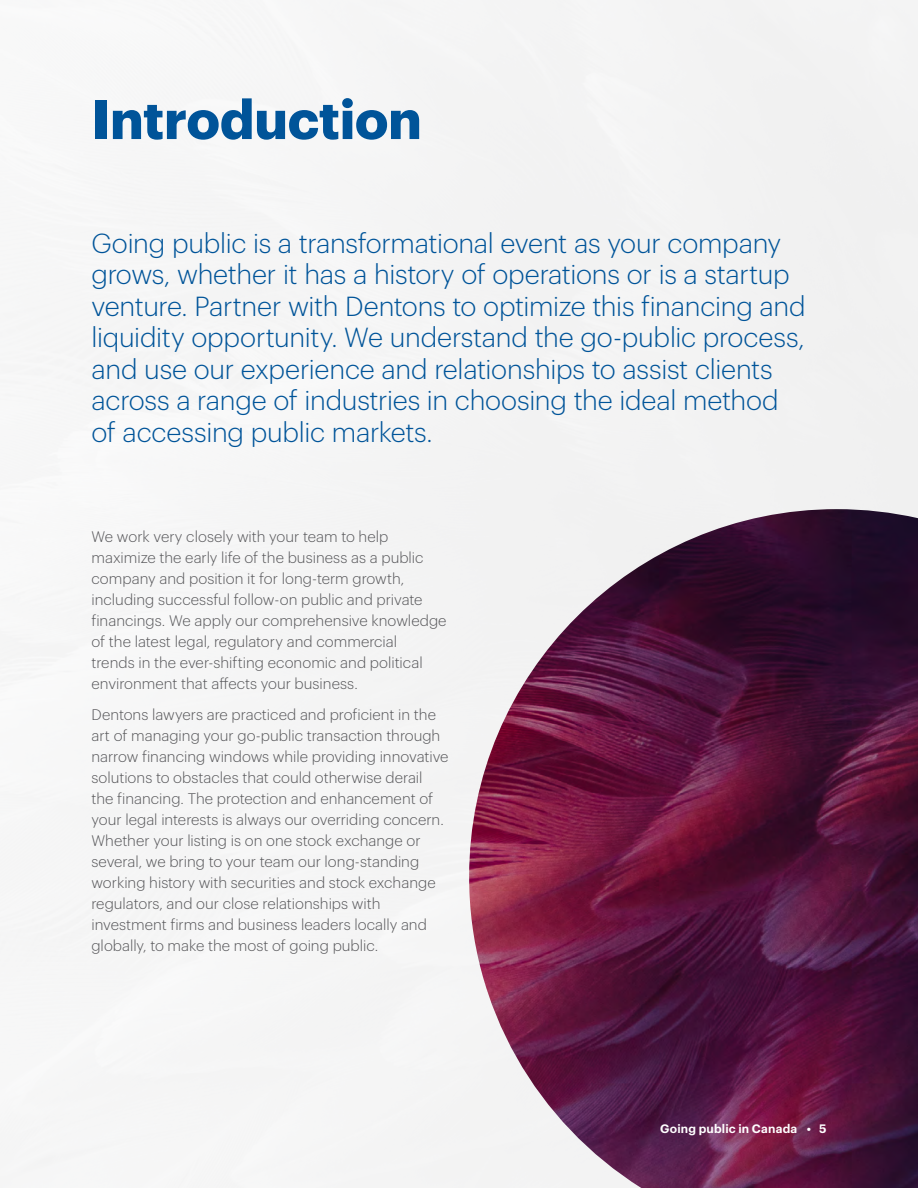
<style>
.page{position:relative;width:918px;height:1188px;background:#fff}
.page>*{position:absolute;margin:0;border:0;box-sizing:border-box;transform-origin:0 0}
.t1{font:700 54px "Dentons Sans";letter-spacing:-.005em;color:#005499}
.t2{font:300 27px/31.5px "Dentons Sans";letter-spacing:-.01em;color:#005499}
.t3{font:300 15px/21px "Dentons Sans";color:#565659}
.t4{font:600 12px "Dentons Sans";letter-spacing:.015em;color:#fff}
</style>
<div class="page">
<img style="left:469px;top:509px;width:449px;height:679px">
<h1 class="t1" style="left:92px;top:78px;width:332px">Introduction</h1>
<p class="t2" style="left:92px;top:225px;width:716px">Going public is a transformational event as your company grows, whether it has a history of operations or is a startup venture. Partner with Dentons to optimize this financing and liquidity opportunity. We understand the go-public process, and use our experience and relationships to assist clients across a range of industries in choosing the ideal method of accessing public markets.</p>
<p class="t3" style="left:92px;top:525px;width:357px">We work very closely with your team to help maximize the early life of the business as a public company and position it for long-term growth, including successful follow-on public and private financings. We apply our comprehensive knowledge of the latest legal, regulatory and commercial<br>trends in the ever-shifting economic and political environment that affects your business.</p>
<p class="t3" style="left:92px;top:703px;width:359px">Dentons lawyers are practiced and proficient in the art of managing your go-public transaction through narrow financing windows while providing innovative solutions to obstacles that could otherwise derail<br>the financing. The protection and enhancement of your legal interests is always our overriding concern.<br>Whether your listing is on one stock exchange or several, we bring to your team our long-standing working history with securities and stock exchange regulators, and our close relationships with investment firms and business leaders locally and globally, to make the most of going public.</p>
<p class="t4" style="left:660px;top:1120px;width:168px">Going public in Canada • 5</p>
</div>
